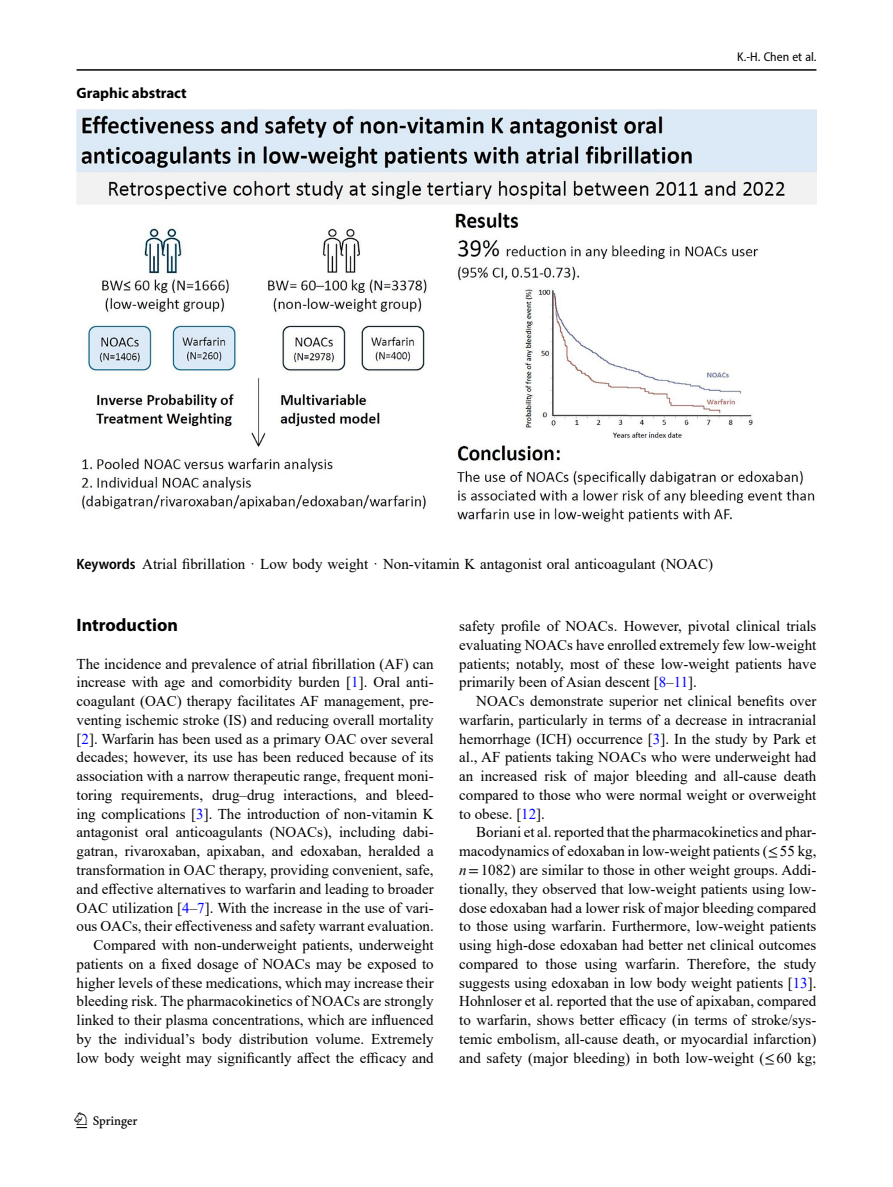
<style>
.page{position:relative;width:893px;height:1187px;background:#fff}
.page>*{position:absolute;margin:0;border:0;box-sizing:border-box;transform-origin:0 0}
.t1{font:22.5px "Springnew";color:#000}
.Head_1{font:700 18px "Myriad Pro";color:#000}
.Body_Text_Indent{font:15px/18.8px "Times New Roman";color:#000;text-align:justify}
.Body_Text{font:15px/18.8px "Times New Roman";color:#000;text-align:justify}
.Keyword_Text{font:15px "Times New Roman";color:#000}
.Abstract_UNstructure{font:700 15px "Myriad Pro";color:#000}
.t2{font:semi-condensed 12.75px "Myriad Pro";color:#000}
.s1{font-family:"Myriad Pro";font-weight:600;font-stretch:semi-condensed}
.s2{color:#00f}
.s3{font-family:"STIX"}
.s4{font-style:italic}
</style>
<div class="page">
<hr style="left:77px;top:69px;width:739px;height:2px;background:#000">
<img style="left:77px;top:110px;width:740px;height:412px">
<p class="Abstract_UNstructure" style="left:77px;top:83px;width:112px">Graphic abstract</p>
<p class="t2" style="left:737px;top:49px;width:81px">K.-H. Chen et al.</p>
<p class="Keyword_Text" style="left:77px;top:553px;width:638px"><span class="s1">Keywords</span> Atrial fibrillation · Low body weight · Non-vitamin K antagonist oral anticoagulant (NOAC)</p>
<p class="Head_1" style="left:77px;top:613px;width:103px">Introduction</p>
<p class="Body_Text" style="left:77px;top:653px;width:359px">The incidence and prevalence of atrial fibrillation (AF) can increase with age and comorbidity burden [<span class="s2">1</span>]. Oral anti&shy;coagulant (OAC) therapy facilitates AF management, pre&shy;venting ischemic stroke (IS) and reducing overall mortality [<span class="s2">2</span>]. Warfarin has been used as a primary OAC over several decades; however, its use has been reduced because of its association with a narrow therapeutic range, frequent moni&shy;toring requirements, drug–drug interactions, and bleed&shy;ing complications [<span class="s2">3</span>]. The introduction of non-vitamin K antagonist oral anticoagulants (NOACs), including dabi&shy;gatran, rivaroxaban, apixaban, and edoxaban, heralded a transformation in OAC therapy, providing convenient, safe, and effective alternatives to warfarin and leading to broader OAC utilization [<span class="s2">4</span>–<span class="s2">7</span>]. With the increase in the use of vari&shy;ous OACs, their effectiveness and safety warrant evaluation.</p>
<p class="Body_Text_Indent" style="left:77px;top:935px;width:359px;text-indent:17px">Compared with non-underweight patients, underweight patients on a fixed dosage of NOACs may be exposed to higher levels of these medications, which may increase their bleeding risk. The pharmacokinetics of NOACs are strongly linked to their plasma concentrations, which are influenced by the individual’s body distribution volume. Extremely low body weight may significantly affect the efficacy and</p>
<h1 class="t1" style="left:77px;top:1107px;width:63px">1 3</h1>
<p class="Body_Text_Indent" style="left:459px;top:616px;width:359px">safety profile of NOACs. However, pivotal clinical trials evaluating NOACs have enrolled extremely few low-weight patients; notably, most of these low-weight patients have primarily been of Asian descent [<span class="s2">8</span>–<span class="s2">11</span>].</p>
<p class="Body_Text_Indent" style="left:459px;top:691px;width:359px;text-indent:17px">NOACs demonstrate superior net clinical benefits over warfarin, particularly in terms of a decrease in intracranial hemorrhage (ICH) occurrence [<span class="s2">3</span>]. In the study by Park et al., AF patients taking NOACs who were underweight had an increased risk of major bleeding and all-cause death compared to those who were normal weight or overweight to obese. [<span class="s2">12</span>].</p>
<p class="Body_Text_Indent" style="left:459px;top:822px;width:359px;text-indent:17px">Boriani et al. reported that the pharmacokinetics and phar&shy;macodynamics of edoxaban in low-weight patients (<span class="s3">≤</span>55 kg, <span class="s4">n</span><span class="s3">=</span>1082) are similar to those in other weight groups. Addi&shy;tionally, they observed that low-weight patients using low&shy;dose edoxaban had a lower risk of major bleeding compared to those using warfarin. Furthermore, low-weight patients using high-dose edoxaban had better net clinical outcomes compared to those using warfarin. Therefore, the study suggests using edoxaban in low body weight patients [<span class="s2">13</span>].<br>Hohnloser et al. reported that the use of apixaban, compared to warfarin, shows better efficacy (in terms of stroke/sys&shy;temic embolism, all-cause death, or myocardial infarction) and safety (major bleeding) in both low-weight (<span class="s3">≤</span>60 kg;</p>
</div>
